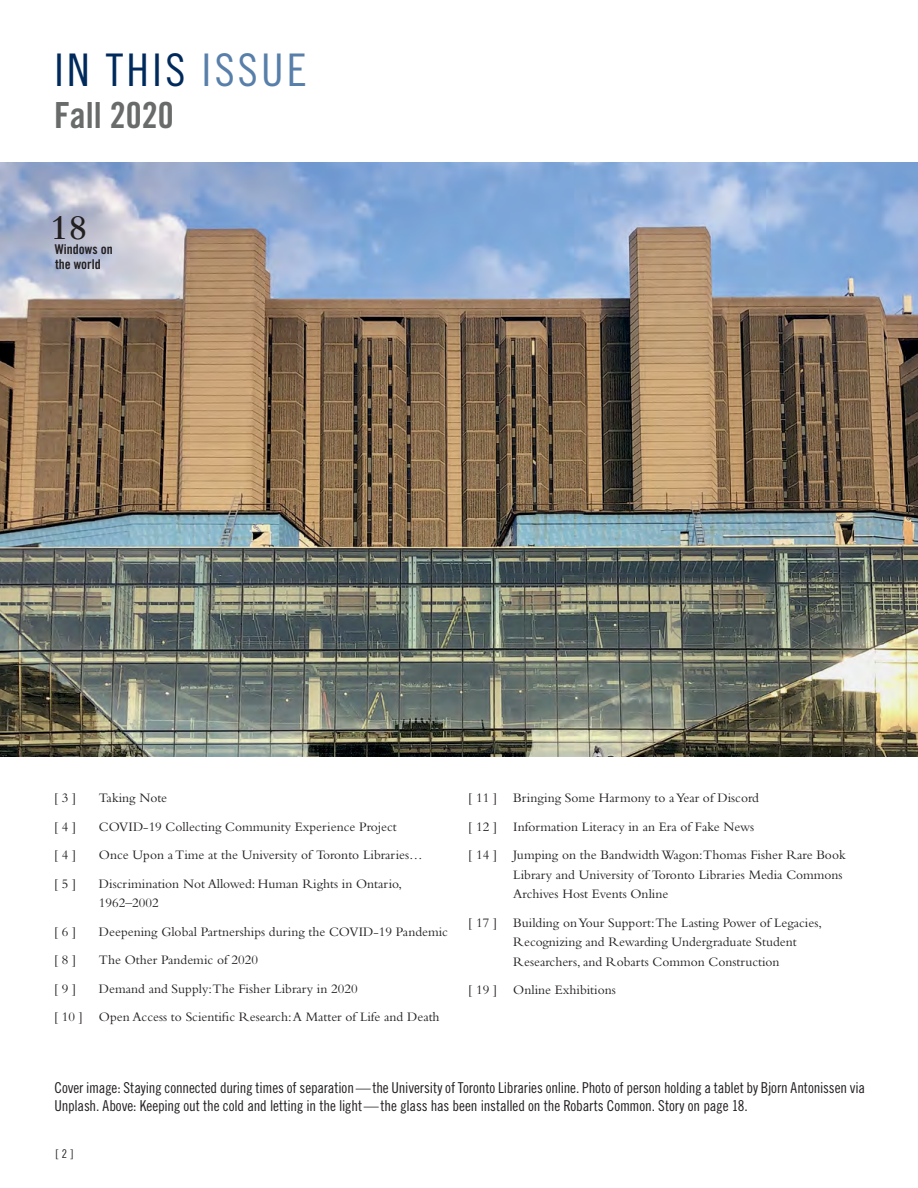
<style>
.page{position:relative;width:918px;height:1188px;background:#fff}
.page>*{position:absolute;margin:0;border:0;box-sizing:border-box;transform-origin:0 0}
.t1{font:45px "Trade Gothic LT Std Cn 18";letter-spacing:.07em;color:#002a5c}
.t2{font:36px "Trade Gothic LT Std Bd Cn 20";color:#696a6a}
.t3{font:600 36px "Bembo";color:#231f20}
.t4{font:15px/18px "Trade Gothic LT Std Cn 18";letter-spacing:-.01em;color:#231f20}
.t5{font:13.5px/19.5px "Bembo";color:#231f20}
.t6{font:13.5px/15px "Trade Gothic LT Std Bd Cn 20";color:#231f20}
.t7{font:12px "Trade Gothic LT Std Cn 18";color:#231f20}
.s1{color:#587faa}
</style>
<div class="page">
<img style="left:0;top:162px;width:918px;height:595px">
<h1 class="t1" style="left:54px;top:44px;width:254px">IN THIS <span class="s1">ISSUE</span></h1>
<h2 class="t2" style="left:54px;top:94px;width:121px">Fall 2020</h2>
<h2 class="t3" style="left:50px;top:208px;width:39px">18</h2>
<p class="t6" style="left:55px;top:242px;width:59px">Windows on the world</p>
<p class="t5" style="left:54px;top:788px;width:24px">[ 3 ]</p>
<p class="t5" style="left:99px;top:788px;width:70px">Taking Note</p>
<p class="t5" style="left:54px;top:816px;width:24px">[ 4 ]</p>
<p class="t5" style="left:99px;top:816px;width:299px">COVID-19 Collecting Community Experience Project</p>
<p class="t5" style="left:54px;top:845px;width:24px">[ 4 ]</p>
<p class="t5" style="left:99px;top:845px;width:325px">Once Upon a Time at the University of Toronto Libraries…</p>
<p class="t5" style="left:54px;top:873px;width:24px">[ 5 ]</p>
<p class="t5" style="left:99px;top:873px;width:305px">Discrimination Not Allowed: Human Rights in Ontario,<br>1962–2002</p>
<p class="t5" style="left:54px;top:921px;width:24px">[ 6 ]</p>
<p class="t5" style="left:99px;top:921px;width:351px">Deepening Global Partnerships during the COVID-19 Pandemic</p>
<p class="t5" style="left:54px;top:950px;width:24px">[ 8 ]</p>
<p class="t5" style="left:99px;top:950px;width:160px">The Other Pandemic of 2020</p>
<p class="t5" style="left:54px;top:978px;width:24px">[ 9 ]</p>
<p class="t5" style="left:54px;top:974px;width:387px;line-height:28.5px;text-indent:45px">Demand and Supply:The Fisher Library in 2020<br>[ 10 ] Open Access to Scientific Research: A Matter of Life and Death</p>
<p class="t5" style="left:468px;top:783px;width:379px;line-height:28.5px">[ 11 ] Bringing Some Harmony to a Year of Discord<br>[ 12 ] Information Literacy in an Era of Fake News<br>[ 14 ] Jumping on the Bandwidth Wagon:Thomas Fisher Rare Book</p>
<p class="t5" style="left:513px;top:864px;width:331px">Library and University of Toronto Libraries Media Commons<br>Archives Host Events Online</p>
<p class="t5" style="left:513px;top:912px;width:310px;text-indent:-45px">[ 17 ] Building on Your Support:The Lasting Power of Legacies,<br>Recognizing and Rewarding Undergraduate Student<br>Researchers, and Robarts Common Construction</p>
<p class="t5" style="left:468px;top:980px;width:149px">[ 19 ] Online Exhibitions</p>
<p class="t4" style="left:54px;top:1079px;width:812px">Cover image: Staying connected during times of separation—the University of Toronto Libraries online. Photo of person holding a tablet by Bjorn Antonissen via<br>Unplash. Above: Keeping out the cold and letting in the light—the glass has been installed on the Robarts Common. Story on page 18.</p>
<p class="t7" style="left:56px;top:1147px;width:19px">[ 2 ]</p>
</div>
